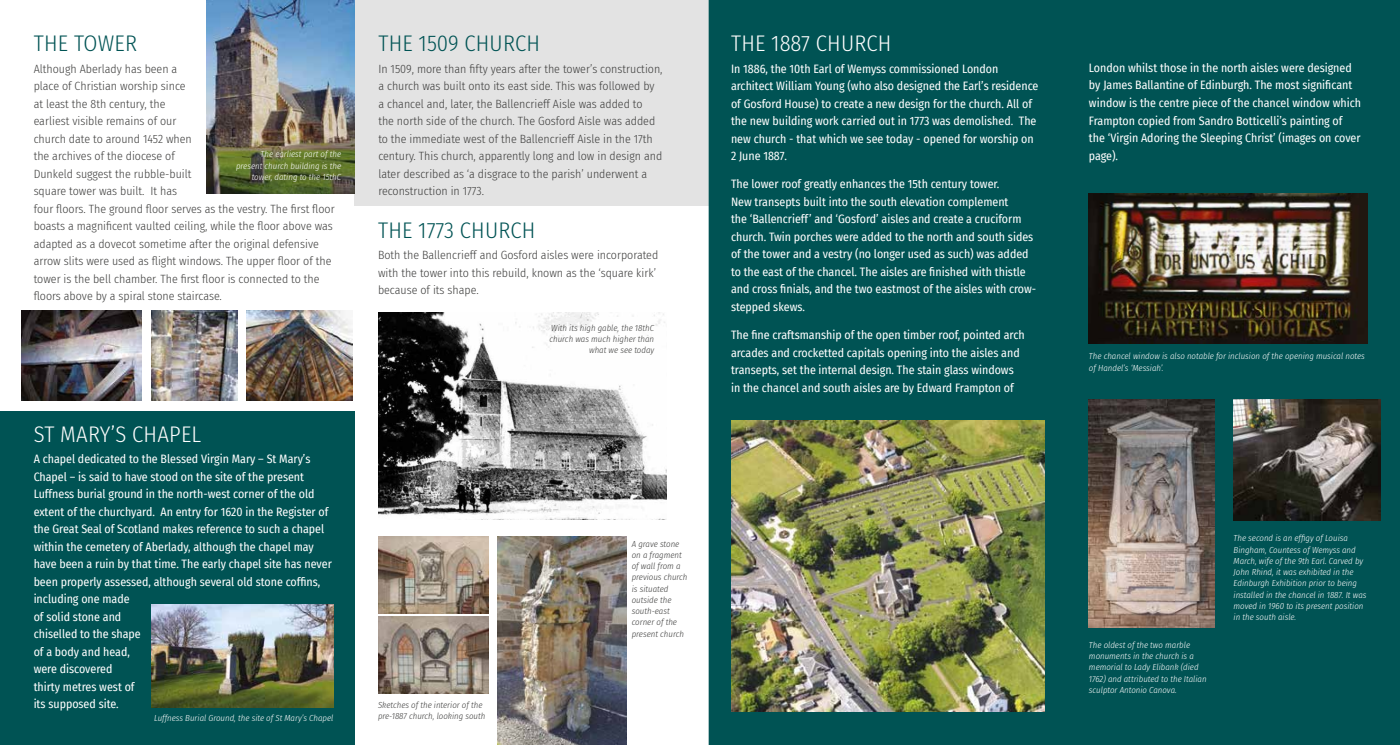
<style>
.page{position:relative;width:1400px;height:745px;background:#fff}
.page>*{position:absolute;margin:0;border:0;box-sizing:border-box;transform-origin:0 0}
.t1{font:300 22.5px "Fira Sans Condensed";letter-spacing:.01em;color:#005354}
.t2{font:300 22.5px "Fira Sans Condensed";letter-spacing:.01em;color:#fff}
.t3{font:11.88px/17.5px "Fira Sans Condensed";color:#fff}
.t4{font:300 11.88px/17.5px "Fira Sans Condensed";color:#3c3c3b}
.t5{font:italic 300 8.75px/11.2px "Fira Sans Condensed";color:#fff}
.t6{font:italic 300 8.75px/11.2px "Fira Sans Condensed";color:#3c3c3b}
</style>
<div class="page">
<div style="left:354px;top:0;width:355px;height:206px;background:#e3e3e3"></div>
<img style="left:378px;top:312px;width:288px;height:207px">
<div style="left:0;top:411px;width:354px;height:333px;background:#005354"></div>
<img style="left:206px;top:0;width:148px;height:194px">
<img style="left:21px;top:310px;width:121px;height:90px">
<img style="left:152px;top:310px;width:85px;height:90px">
<img style="left:247px;top:310px;width:106px;height:90px">
<img style="left:151px;top:604px;width:182px;height:103px">
<img style="left:498px;top:536px;width:128px;height:208px">
<div style="left:709px;top:0;width:691px;height:744px;background:#005354"></div>
<img style="left:731px;top:420px;width:314px;height:291px">
<img style="left:378px;top:536px;width:110px;height:77px">
<img style="left:378px;top:616px;width:110px;height:77px">
<img style="left:1088px;top:194px;width:280px;height:149px">
<img style="left:1089px;top:399px;width:125px;height:228px">
<img style="left:1233px;top:399px;width:147px;height:121px">
<h1 class="t1" style="left:34px;top:28px;width:105px">THE TOWER</h1>
<p class="t4" style="left:34px;top:60px;width:303px">Although Aberlady has been a<br>place of Christian worship since<br>at least the 8th century, the<br>earliest visible remains of our<br>church date to around 1452 when<br>the archives of the diocese of<br>Dunkeld suggest the rubble-built<br>square tower was built. It has<br>four floors. The ground floor serves as the vestry. The first floor boasts a magnificent vaulted ceiling, while the floor above was adapted as a dovecot sometime after the original defensive arrow slits were used as flight windows. The upper floor of the tower is the bell chamber. The first floor is connected to the floors above by a spiral stone staircase.</p>
<p class="t5" style="left:236px;top:149px;width:107px;text-align:right">The earliest part of the present church building is the tower, dating to the 15thC</p>
<h1 class="t2" style="left:34px;top:418px;width:169px">ST MARY’S CHAPEL</h1>
<p class="t3" style="left:34px;top:449px;width:300px">A chapel dedicated to the Blessed Virgin Mary – St Mary’s Chapel – is said to have stood on the site of the present Luffness burial ground in the north-west corner of the old extent of the churchyard. An entry for 1620 in the Register of the Great Seal of Scotland makes reference to such a chapel within the cemetery of Aberlady, although the chapel may have been a ruin by that time. The early chapel site has never been properly assessed, although several old stone coffins, including one made<br>of solid stone and<br>chiselled to the shape<br>of a body and head,<br>were discovered<br>thirty metres west of<br>its supposed site.</p>
<p class="t5" style="left:154px;top:711px;width:181px">Luffness Burial Ground, the site of St Mary’s Chapel</p>
<h1 class="t1" style="left:378px;top:28px;width:163px">THE 1509 CHURCH</h1>
<p class="t4" style="left:378px;top:60px;width:286px">In 1509, more than fifty years after the tower’s construction, a church was built onto its east side. This was followed by a chancel and, later, the Ballencrieff Aisle was added to<br>the north side of the church. The Gosford Aisle was added to the immediate west of the Ballencrieff Aisle in the 17th century. This church, apparently long and low in design and later described as ‘a disgrace to the parish’ underwent a reconstruction in 1773.</p>
<h1 class="t1" style="left:378px;top:214px;width:159px">THE 1773 CHURCH</h1>
<p class="t4" style="left:378px;top:246px;width:282px">Both the Ballencrieff and Gosford aisles were incorporated with the tower into this rebuild, known as the ‘square kirk’ because of its shape.</p>
<p class="t6" style="left:549px;top:322px;width:106px;text-align:right">With its high gable, the 18thC church was much higher than what we see today</p>
<p class="t6" style="left:378px;top:698px;width:109px">Sketches of the interior of the pre-1887 church, looking south</p>
<p class="t6" style="left:632px;top:537px;width:57px">A grave stone on a fragment of wall from a previous church is situated outside the south-east corner of the present church</p>
<h1 class="t2" style="left:731px;top:28px;width:162px">THE 1887 CHURCH</h1>
<p class="t3" style="left:731px;top:59px;width:309px">In 1886, the 10th Earl of Wemyss commissioned London architect William Young (who also designed the Earl’s residence of Gosford House) to create a new design for the church. All of the new building work carried out in 1773 was demolished. The new church - that which we see today - opened for worship on 2 June 1887.</p>
<p class="t3" style="left:731px;top:175px;width:307px">The lower roof greatly enhances the 15th century tower.<br>New transepts built into the south elevation complement<br>the ‘Ballencrieff’ and ‘Gosford’ aisles and create a cruciform church. Twin porches were added to the north and south sides of the tower and a vestry (no longer used as such) was added to the east of the chancel. The aisles are finished with thistle and cross finials, and the two eastmost of the aisles with crow&shy;stepped skews.</p>
<p class="t3" style="left:731px;top:326px;width:295px">The fine craftsmanship of the open timber roof, pointed arch arcades and crocketted capitals opening into the aisles and transepts, set the internal design. The stain glass windows in the chancel and south aisles are by Edward Frampton of</p>
<p class="t3" style="left:1089px;top:59px;width:273px">London whilst those in the north aisles were designed by James Ballantine of Edinburgh. The most significant window is the centre piece of the chancel window which Frampton copied from Sandro Botticelli’s painting of the ‘Virgin Adoring the Sleeping Christ’ (images on cover page).</p>
<p class="t5" style="left:1089px;top:350px;width:277px">The chancel window is also notable for inclusion of the opening musical notes of Handel’s ‘Messiah’.</p>
<p class="t5" style="left:1089px;top:638px;width:119px">The oldest of the two marble monuments in the church is a memorial to Lady Elibank (died<br>1762) and attributed to the Italian sculptor Antonio Canova.</p>
<p class="t5" style="left:1233px;top:532px;width:134px">The second is an effigy of Louisa Bingham, Countess of Wemyss and March, wife of the 9th Earl. Carved by John Rhind, it was exhibited in the Edinburgh Exhibition prior to being installed in the chancel in 1887. It was moved in 1960 to its present position in the south aisle.</p>
</div>
